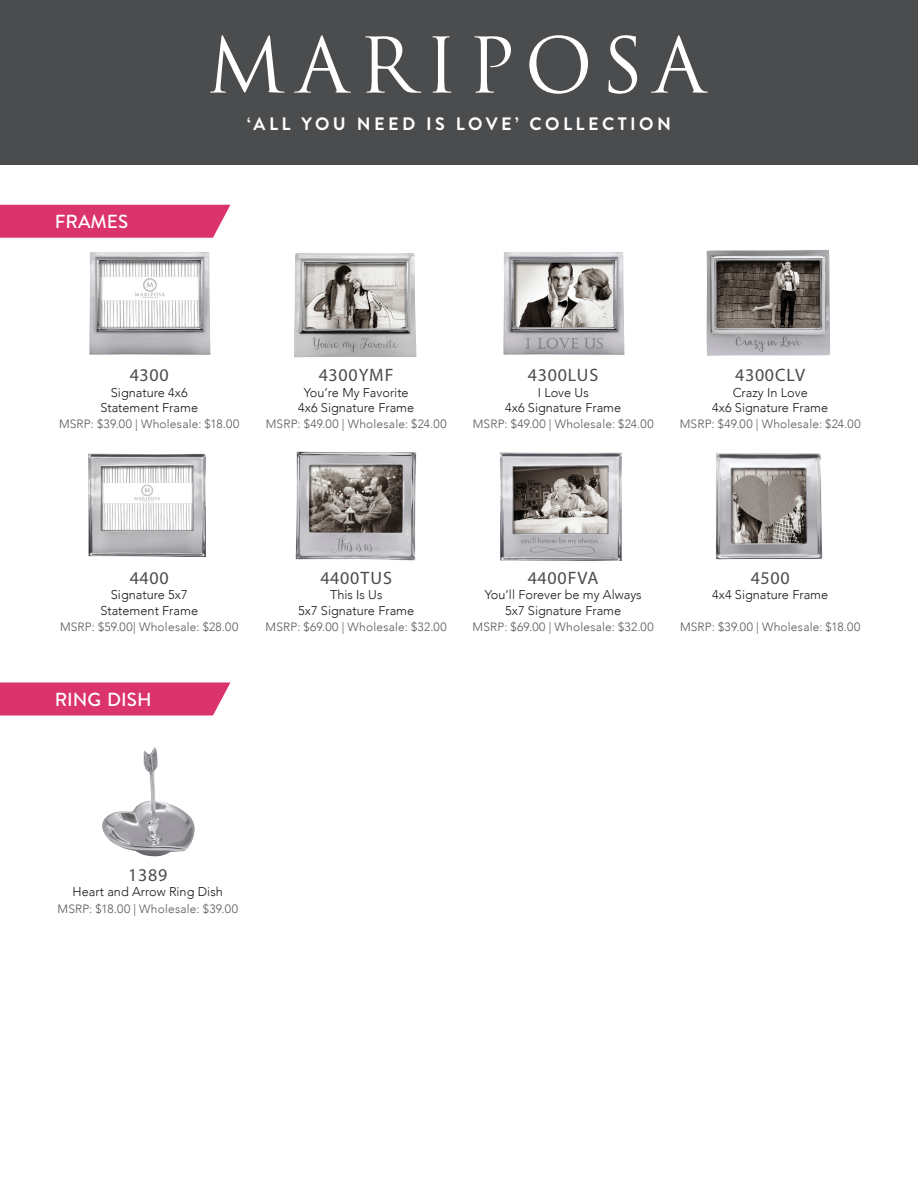
<style>
.page{position:relative;width:918px;height:1188px;background:#fff}
.page>*{position:absolute;margin:0;border:0;box-sizing:border-box;transform-origin:0 0}
.t1{font:500 18.9px "Brandon Grotesque";color:#fff}
.t2{font:18px "Myriad Pro";letter-spacing:.04em;color:#4b4c4d}
.t3{font:700 18px "Brandon Grotesque";letter-spacing:.19em;color:#fff}
.t4{font:300 12.75px/15.3px "Avenir";color:#1a1a1a;text-align:center}
.t5{font:300 12px "Avenir";letter-spacing:.015em;color:#57585a}
</style>
<div class="page">
<div style="left:0;top:0;width:918px;height:165px;background:#4b4c4d"></div>
<svg style="left:210px;top:35px;width:75px;height:58px"></svg>
<svg style="left:294px;top:35px;width:57px;height:58px"></svg>
<svg style="left:365px;top:36px;width:57px;height:57px"></svg>
<svg style="left:432px;top:36px;width:19px;height:57px"></svg>
<svg style="left:474px;top:36px;width:37px;height:57px"></svg>
<svg style="left:529px;top:35px;width:59px;height:59px"></svg>
<svg style="left:608px;top:35px;width:29px;height:59px"></svg>
<svg style="left:651px;top:35px;width:57px;height:58px"></svg>
<img style="left:294px;top:253px;width:122px;height:104px">
<img style="left:707px;top:250px;width:123px;height:106px">
<img style="left:500px;top:452px;width:122px;height:109px">
<img style="left:716px;top:453px;width:106px;height:106px">
<img style="left:89px;top:252px;width:121px;height:103px">
<img style="left:503px;top:252px;width:121px;height:103px">
<img style="left:88px;top:454px;width:118px;height:103px">
<img style="left:296px;top:452px;width:121px;height:108px">
<div style="left:0;top:205px;width:230px;height:33px;background:#db336c"></div>
<div style="left:0;top:683px;width:230px;height:33px;background:#db336c"></div>
<img style="left:102px;top:747px;width:93px;height:109px">
<p class="t1" style="left:55px;top:209px;width:75px">FRAMES</p>
<h2 class="t3" style="left:247px;top:111px;width:425px">‘ALL YOU NEED IS LOVE’ COLLECTION</h2>
<p class="t2" style="left:130px;top:364px;width:41px">4300</p>
<p class="t4" style="left:100px;top:385px;width:99px">Signature 4x6<br>Statement Frame</p>
<p class="t5" style="left:59px;top:417px;width:182px">MSRP: $39.00 | Wholesale: $18.00</p>
<p class="t2" style="left:319px;top:364px;width:76px">4300YMF</p>
<p class="t4" style="left:298px;top:385px;width:118px">You’re My Favorite<br>4x6 Signature Frame</p>
<p class="t5" style="left:266px;top:417px;width:182px">MSRP: $49.00 | Wholesale: $24.00</p>
<p class="t2" style="left:528px;top:364px;width:72px">4300LUS</p>
<p class="t4" style="left:538px;top:385px;width:53px">I Love Us</p>
<p class="t4" style="left:505px;top:400px;width:118px">4x6 Signature Frame</p>
<p class="t5" style="left:473px;top:417px;width:182px">MSRP: $49.00 | Wholesale: $24.00</p>
<p class="t2" style="left:735px;top:364px;width:72px">4300CLV</p>
<p class="t4" style="left:733px;top:385px;width:77px">Crazy In Love</p>
<p class="t4" style="left:712px;top:400px;width:118px">4x6 Signature Frame</p>
<p class="t5" style="left:680px;top:417px;width:182px">MSRP: $49.00 | Wholesale: $24.00</p>
<p class="t2" style="left:130px;top:567px;width:41px">4400</p>
<p class="t4" style="left:100px;top:587px;width:99px">Signature 5x7<br>Statement Frame</p>
<p class="t5" style="left:60px;top:620px;width:180px">MSRP: $59.00| Wholesale: $28.00</p>
<p class="t1" style="left:55px;top:686px;width:98px">RING DISH</p>
<p class="t2" style="left:320px;top:567px;width:73px">4400TUS</p>
<p class="t4" style="left:330px;top:587px;width:54px">This Is Us</p>
<p class="t4" style="left:298px;top:603px;width:118px">5x7 Signature Frame</p>
<p class="t5" style="left:266px;top:620px;width:183px">MSRP: $69.00 | Wholesale: $32.00</p>
<p class="t2" style="left:528px;top:567px;width:72px">4400FVA</p>
<p class="t4" style="left:485px;top:587px;width:158px">You’ll Forever be my Always</p>
<p class="t4" style="left:505px;top:603px;width:118px">5x7 Signature Frame</p>
<p class="t5" style="left:473px;top:620px;width:183px">MSRP: $69.00 | Wholesale: $32.00</p>
<p class="t2" style="left:751px;top:567px;width:41px">4500</p>
<p class="t4" style="left:712px;top:587px;width:118px">4x4 Signature Frame</p>
<p class="t5" style="left:680px;top:620px;width:182px">MSRP: $39.00 | Wholesale: $18.00</p>
<p class="t2" style="left:128px;top:864px;width:41px">1389</p>
<p class="t4" style="left:73px;top:884px;width:152px">Heart and Arrow Ring Dish</p>
<p class="t5" style="left:58px;top:901px;width:182px">MSRP: $18.00 | Wholesale: $39.00</p>
</div>
